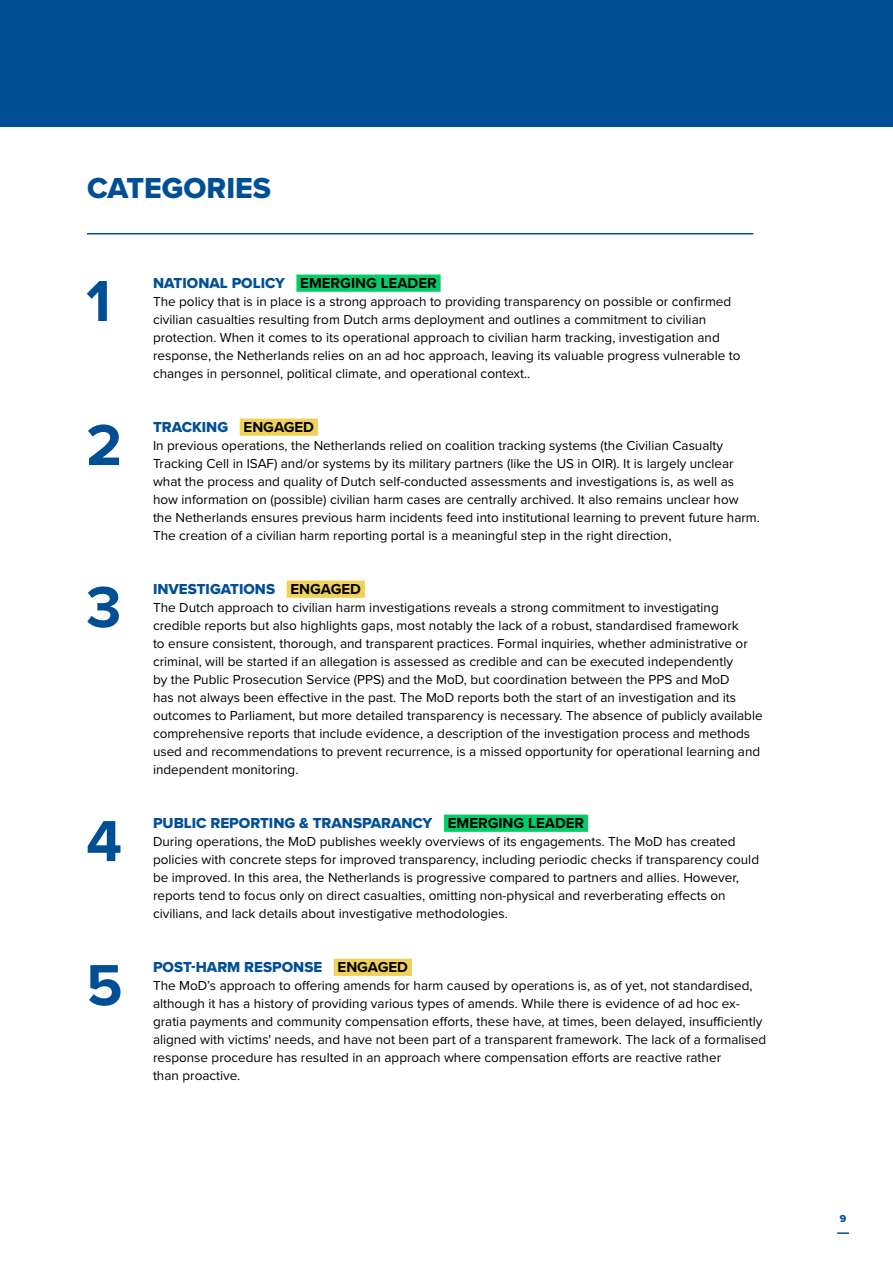
<style>
.page{position:relative;width:893px;height:1263px;background:#fff}
.page>*{position:absolute;margin:0;border:0;box-sizing:border-box;transform-origin:0 0}
.H1_Nr{font:700 60px "Proxima Nova";color:#004f95}
.t1{font:30px "Proxima Nova Extrabld";color:#004f95}
.H3_Blue{font:15px "Proxima Nova Extrabld";color:#004f95}
.P_Categories{font:13.5px/18px "Proxima Nova";color:#000}
.t2{font:10.5px "Proxima Nova Extrabld";color:#004f95}
.s1{font-family:"Proxima Nova";font-weight:700;color:#000}
</style>
<div class="page">
<svg style="left:837px;top:1232px;width:12px;height:2px"></svg>
<div style="left:0;top:0;width:893px;height:126px;background:#004f95"></div>
<div style="left:296px;top:275px;width:145px;height:17px;background:#05cc68"></div>
<div style="left:240px;top:419px;width:78px;height:17px;background:#f0d159"></div>
<div style="left:287px;top:581px;width:78px;height:17px;background:#f0d159"></div>
<div style="left:444px;top:815px;width:144px;height:17px;background:#05cc68"></div>
<div style="left:334px;top:959px;width:78px;height:17px;background:#f0d159"></div>
<hr style="left:87px;top:233px;width:666px;height:1px;background:#004f95">
<h2 class="t1" style="left:87px;top:166px;width:186px">CATEGORIES</h2>
<p class="H1_Nr" style="left:86px;top:256px;width:26px">1</p>
<p class="H3_Blue" style="left:153px;top:272px;width:285px">NATIONAL POLICY <span class="s1">EMERGING LEADER</span></p>
<p class="P_Categories" style="left:153px;top:292px;width:589px">The policy that is in place is a strong approach to providing transparency on possible or confirmed civilian casualties resulting from Dutch arms deployment and outlines a commitment to civilian protection. When it comes to its operational approach to civilian harm tracking, investigation and response, the Netherlands relies on an ad hoc approach, leaving its valuable progress vulnerable to changes in personnel, political climate, and operational context..</p>
<p class="H1_Nr" style="left:86px;top:400px;width:38px">2</p>
<p class="H3_Blue" style="left:153px;top:416px;width:163px">TRACKING <span class="s1">ENGAGED</span></p>
<p class="P_Categories" style="left:153px;top:436px;width:608px">In previous operations, the Netherlands relied on coalition tracking systems (the Civilian Casualty Tracking Cell in ISAF) and/or systems by its military partners (like the US in OIR). It is largely unclear what the process and quality of Dutch self-conducted assessments and investigations is, as well as how information on (possible) civilian harm cases are centrally archived. It also remains unclear how the Netherlands ensures previous harm incidents feed into institutional learning to prevent future harm.<br>The creation of a civilian harm reporting portal is a meaningful step in the right direction,</p>
<p class="H1_Nr" style="left:86px;top:562px;width:37px">3</p>
<p class="H3_Blue" style="left:153px;top:578px;width:209px">INVESTIGATIONS <span class="s1">ENGAGED</span></p>
<p class="P_Categories" style="left:153px;top:598px;width:611px">The Dutch approach to civilian harm investigations reveals a strong commitment to investigating credible reports but also highlights gaps, most notably the lack of a robust, standardised framework<br>to ensure consistent, thorough, and transparent practices. Formal inquiries, whether administrative or criminal, will be started if an allegation is assessed as credible and can be executed independently<br>by the Public Prosecution Service (PPS) and the MoD, but coordination between the PPS and MoD<br>has not always been effective in the past. The MoD reports both the start of an investigation and its outcomes to Parliament, but more detailed transparency is necessary. The absence of publicly available comprehensive reports that include evidence, a description of the investigation process and methods used and recommendations to prevent recurrence, is a missed opportunity for operational learning and independent monitoring.</p>
<p class="H1_Nr" style="left:86px;top:796px;width:37px">4</p>
<p class="H3_Blue" style="left:153px;top:812px;width:433px">PUBLIC REPORTING &amp; TRANSPARANCY <span class="s1">EMERGING LEADER</span></p>
<p class="P_Categories" style="left:153px;top:832px;width:608px">During operations, the MoD publishes weekly overviews of its engagements. The MoD has created policies with concrete steps for improved transparency, including periodic checks if transparency could be improved. In this area, the Netherlands is progressive compared to partners and allies. However, reports tend to focus only on direct casualties, omitting non-physical and reverberating effects on civilians, and lack details about investigative methodologies.</p>
<p class="H1_Nr" style="left:86px;top:940px;width:38px">5</p>
<p class="H3_Blue" style="left:153px;top:956px;width:257px">POST-HARM RESPONSE <span class="s1">ENGAGED</span></p>
<p class="P_Categories" style="left:153px;top:976px;width:615px">The MoD’s approach to offering amends for harm caused by operations is, as of yet, not standardised, although it has a history of providing various types of amends. While there is evidence of ad hoc ex&shy;gratia payments and community compensation efforts, these have, at times, been delayed, insufficiently aligned with victims' needs, and have not been part of a transparent framework. The lack of a formalised response procedure has resulted in an approach where compensation efforts are reactive rather<br>than proactive.</p>
<p class="t2" style="left:840px;top:1211px;width:8px">9</p>
</div>
